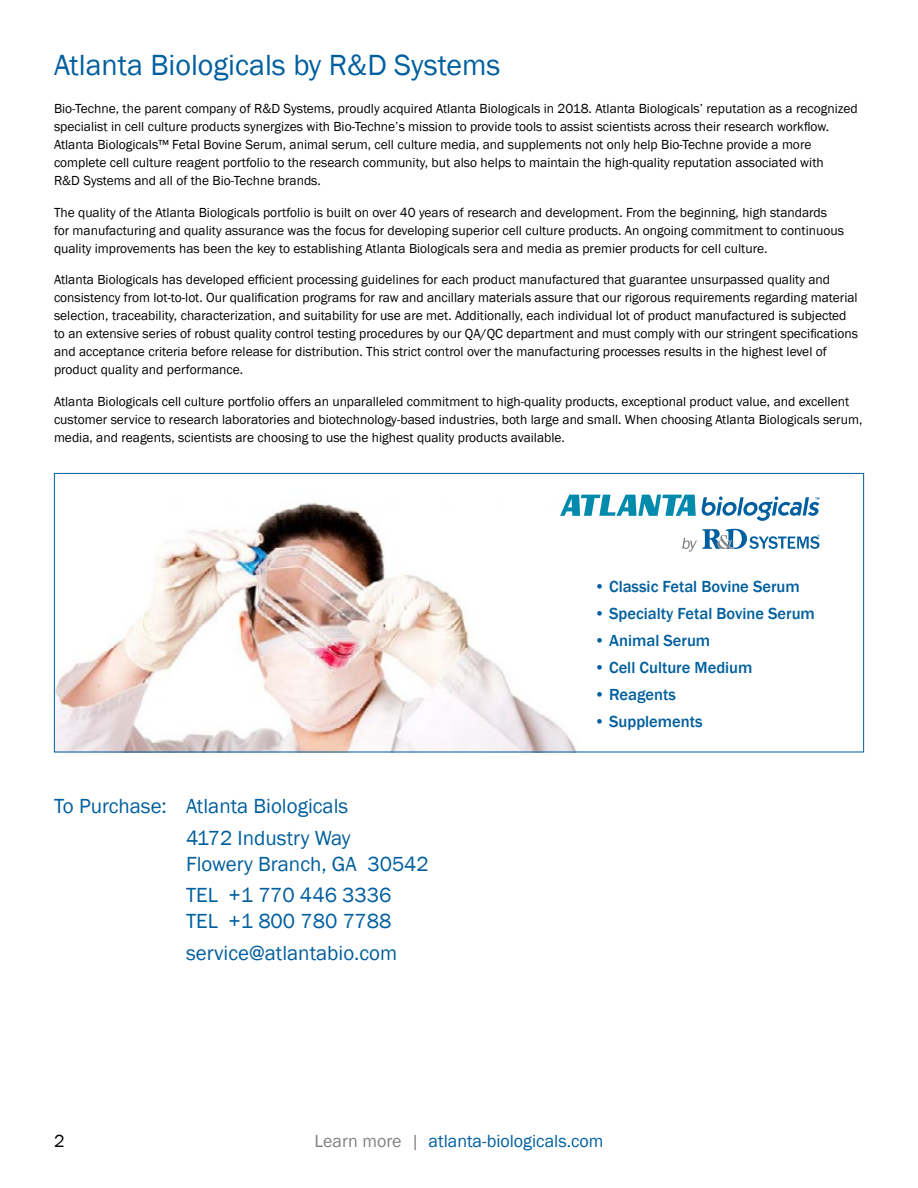
<style>
.page{position:relative;width:918px;height:1188px;background:#fff}
.page>*{position:absolute;margin:0;border:0;box-sizing:border-box;transform-origin:0 0}
.t1{font:30px "Franklin Gothic";color:#005f9e}
.t2{font:21px/32px "Franklin Gothic";color:#005f9e}
.t3{font:18px "Franklin Gothic";color:#005f9e}
.t4{font:18px "Franklin Gothic";color:#000}
.t5{font:500 16.5px "Franklin Gothic";color:#005f9e}
.t6{font:13.5px/18px "Franklin Gothic";color:#000}
.s1{color:#808285}
</style>
<div class="page">
<img style="left:56px;top:494px;width:764px;height:256px">
<svg style="left:560px;top:495px;width:259px;height:26px"></svg>
<svg style="left:682px;top:529px;width:138px;height:23px"></svg>
<h1 class="t1" style="left:54px;top:46px;width:448px">Atlanta Biologicals by R&amp;D Systems</h1>
<p class="t6" style="left:54px;top:100px;width:805px">Bio-Techne, the parent company of R&amp;D Systems, proudly acquired Atlanta Biologicals in 2018. Atlanta Biologicals’ reputation as a recognized specialist in cell culture products synergizes with Bio-Techne’s mission to provide tools to assist scientists across their research workflow.<br>Atlanta Biologicals™ Fetal Bovine Serum, animal serum, cell culture media, and supplements not only help Bio-Techne provide a more complete cell culture reagent portfolio to the research community, but also helps to maintain the high-quality reputation associated with<br>R&amp;D Systems and all of the Bio-Techne brands.</p>
<p class="t6" style="left:54px;top:204px;width:792px">The quality of the Atlanta Biologicals portfolio is built on over 40 years of research and development. From the beginning, high standards for manufacturing and quality assurance was the focus for developing superior cell culture products. An ongoing commitment to continuous quality improvements has been the key to establishing Atlanta Biologicals sera and media as premier products for cell culture.</p>
<p class="t6" style="left:54px;top:271px;width:806px">Atlanta Biologicals has developed efficient processing guidelines for each product manufactured that guarantee unsurpassed quality and consistency from lot-to-lot. Our qualification programs for raw and ancillary materials assure that our rigorous requirements regarding material selection, traceability, characterization, and suitability for use are met. Additionally, each individual lot of product manufactured is subjected to an extensive series of robust quality control testing procedures by our QA/QC department and must comply with our stringent specifications and acceptance criteria before release for distribution. This strict control over the manufacturing processes results in the highest level of product quality and performance.</p>
<p class="t6" style="left:54px;top:392px;width:810px">Atlanta Biologicals cell culture portfolio offers an unparalleled commitment to high-quality products, exceptional product value, and excellent customer service to research laboratories and biotechnology-based industries, both large and small. When choosing Atlanta Biologicals serum, media, and reagents, scientists are choosing to use the highest quality products available.</p>
<h2 class="t2" style="left:54px;top:791px;width:298px;text-align:right">To Purchase: Atlanta Biologicals<br>4172 Industry Way</h2>
<h2 class="t2" style="left:186px;top:848px;width:244px">Flowery Branch, GA 30542<br>TEL +1 770 446 3336</h2>
<h2 class="t2" style="left:186px;top:905px;width:213px">TEL +1 800 780 7788 service@atlantabio.com</h2>
<p class="t5" style="left:594px;top:576px;width:207px">• Classic Fetal Bovine Serum</p>
<p class="t5" style="left:594px;top:603px;width:222px">• Specialty Fetal Bovine Serum</p>
<p class="t5" style="left:594px;top:630px;width:118px">• Animal Serum</p>
<p class="t5" style="left:594px;top:657px;width:160px">• Cell Culture Medium</p>
<p class="t5" style="left:594px;top:684px;width:84px">• Reagents</p>
<p class="t5" style="left:594px;top:711px;width:110px">• Supplements</p>
<h3 class="t4" style="left:54px;top:1129px;width:12px">2</h3>
<h3 class="t3" style="left:314px;top:1129px;width:291px"><span class="s1">Learn more |</span> atlanta-biologicals.com</h3>
</div>
